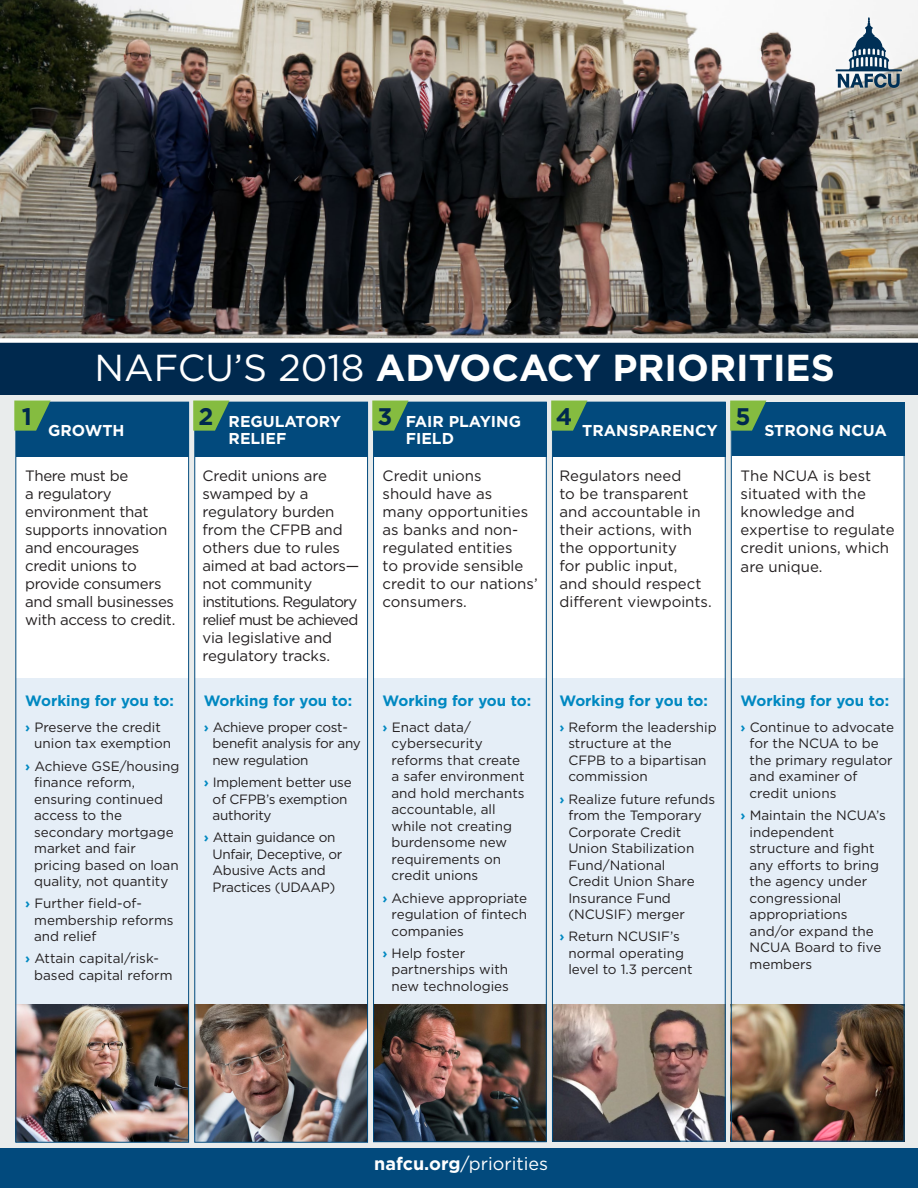
<style>
.page{position:relative;width:918px;height:1188px;background:#fff}
.page>*{position:absolute;margin:0;border:0;box-sizing:border-box;transform-origin:0 0}
.t1{font:700 37.5px "Gotham HTF";color:#fff}
.t2{font:700 24px "Gotham HTF";color:#00294e}
.t3{font:18px "Gotham HTF";color:#fff}
.t4{font:700 15.75px/16.5px "Gotham HTF";color:#fff}
.t5{font:15px/18px "Gotham HTF";letter-spacing:-.01em;color:#231f20}
.t6{font:700 15px "Gotham HTF";color:#0088c1}
.t7{font:13.5px/16.5px "Gotham HTF";color:#231f20}
.t8{font:13.5px/16.5px "Gotham HTF";letter-spacing:-.02em;color:#231f20}
.s1{font-weight:400}
.s2{font-weight:700;color:#0088c1}
.s3{font-weight:700}
</style>
<div class="page">
<div style="left:0;top:392px;width:918px;height:796px;background:#e9ecec"></div>
<img style="left:0;top:0;width:918px;height:338px">
<div style="left:827px;top:9px;width:83px;height:88px;background:#fff;opacity:.85"></div>
<svg style="left:836px;top:17px;width:66px;height:71px"></svg>
<div style="left:0;top:341px;width:918px;height:53px;background:#00294e"></div>
<div style="left:374px;top:439px;width:173px;height:703px;background:#fff"></div>
<div style="left:374px;top:402px;width:173px;height:54px;background:#024a7d"></div>
<div style="left:374px;top:678px;width:173px;height:454px;background:#e5eef7"></div>
<img style="left:375px;top:1004px;width:170px;height:136px">
<div style="left:373px;top:402px;width:174px;height:740px;border:1px solid #024a7d"></div>
<svg style="left:372px;top:401px;width:37px;height:30px"></svg>
<div style="left:732px;top:435px;width:172px;height:706px;background:#fff"></div>
<div style="left:732px;top:402px;width:172px;height:54px;background:#024a7d"></div>
<div style="left:732px;top:678px;width:172px;height:453px;background:#e5eef7"></div>
<img style="left:733px;top:1004px;width:169px;height:136px">
<div style="left:731px;top:403px;width:173px;height:739px;border:1px solid #024a7d"></div>
<svg style="left:730px;top:401px;width:36px;height:30px"></svg>
<div style="left:16px;top:435px;width:173px;height:707px;background:#fff"></div>
<div style="left:16px;top:402px;width:173px;height:54px;background:#024a7d"></div>
<div style="left:16px;top:678px;width:173px;height:454px;background:#e5eef7"></div>
<img style="left:17px;top:1004px;width:170px;height:137px">
<div style="left:15px;top:402px;width:174px;height:741px;border:1px solid #024a7d"></div>
<svg style="left:14px;top:401px;width:37px;height:30px"></svg>
<div style="left:553px;top:439px;width:173px;height:702px;background:#fff"></div>
<div style="left:553px;top:402px;width:173px;height:54px;background:#024a7d"></div>
<div style="left:553px;top:678px;width:173px;height:453px;background:#e5eef7"></div>
<img style="left:554px;top:1004px;width:170px;height:136px">
<div style="left:552px;top:402px;width:174px;height:740px;border:1px solid #024a7d"></div>
<svg style="left:551px;top:401px;width:36px;height:30px"></svg>
<div style="left:195px;top:439px;width:173px;height:700px;background:#fff"></div>
<div style="left:195px;top:402px;width:173px;height:54px;background:#024a7d"></div>
<div style="left:195px;top:678px;width:173px;height:452px;background:#e5eef7"></div>
<img style="left:196px;top:1004px;width:170px;height:137px">
<div style="left:194px;top:402px;width:174px;height:741px;border:1px solid #024a7d"></div>
<svg style="left:193px;top:401px;width:37px;height:30px"></svg>
<div style="left:0;top:1149px;width:918px;height:39px;background:#024a7d"></div>
<div style="left:0;top:338px;width:918px;height:5px;background:#fff"></div>
<p class="t1" style="left:95px;top:346px;width:742px"><span class="s1">NAFCU’S 2018</span> ADVOCACY PRIORITIES</p>
<p class="t4" style="left:406px;top:413px;width:117px">FAIR PLAYING<br>FIELD</p>
<p class="t5" style="left:383px;top:466px;width:157px">Credit unions<br>should have as<br>many opportunities as banks and non&shy;regulated entities<br>to provide sensible credit to our nations’ consumers.</p>
<p class="t2" style="left:198px;top:402px;width:16px">2</p>
<p class="t2" style="left:22px;top:402px;width:12px">1</p>
<p class="t4" style="left:229px;top:413px;width:114px">REGULATORY</p>
<p class="t2" style="left:556px;top:402px;width:18px">4</p>
<p class="t4" style="left:229px;top:430px;width:59px">RELIEF</p>
<p class="t2" style="left:378px;top:402px;width:16px">3</p>
<p class="t2" style="left:735px;top:402px;width:17px">5</p>
<p class="t4" style="left:48px;top:421px;width:78px">GROWTH</p>
<p class="t5" style="left:25px;top:466px;width:152px">There must be<br>a regulatory environment that supports innovation and encourages credit unions to provide consumers and small businesses with access to credit.</p>
<p class="t4" style="left:582px;top:421px;width:137px">TRANSPARENCY</p>
<p class="t5" style="left:559px;top:466px;width:154px">Regulators need<br>to be transparent and accountable in their actions, with the opportunity<br>for public input,<br>and should respect different viewpoints.</p>
<p class="t4" style="left:764px;top:421px;width:124px">STRONG NCUA</p>
<p class="t5" style="left:741px;top:466px;width:155px">The NCUA is best situated with the knowledge and expertise to regulate credit unions, which</p>
<p class="t5" style="left:741px;top:558px;width:83px">are unique.</p>
<p class="t5" style="left:203px;top:466px;width:158px">Credit unions are swamped by a regulatory burden from the CFPB and others due to rules aimed at bad actors— not community institutions. Regulatory relief must be achieved via legislative and regulatory tracks.</p>
<p class="t6" style="left:25px;top:692px;width:150px">Working for you to:</p>
<p class="t7" style="left:34px;top:719px;width:139px;text-indent:-9px"><span class="s2">›</span> Preserve the credit union tax exemption</p>
<p class="t7" style="left:34px;top:757px;width:147px;text-indent:-9px"><span class="s2">›</span> Achieve GSE/housing finance reform, ensuring continued access to the secondary mortgage market and fair pricing based on loan quality, not quantity</p>
<p class="t7" style="left:34px;top:895px;width:141px;text-indent:-9px"><span class="s2">›</span> Further field-of&shy;membership reforms and relief</p>
<p class="t7" style="left:34px;top:950px;width:140px;text-indent:-9px"><span class="s2">›</span> Attain capital/risk&shy;based capital reform</p>
<p class="t6" style="left:204px;top:692px;width:150px">Working for you to:</p>
<p class="t8" style="left:213px;top:719px;width:150px;text-indent:-9px"><span class="s2">›</span> Achieve proper cost&shy;benefit analysis for any new regulation</p>
<p class="t8" style="left:213px;top:774px;width:141px;text-indent:-9px"><span class="s2">›</span> Implement better use of CFPB’s exemption authority</p>
<p class="t8" style="left:213px;top:829px;width:131px;text-indent:-9px"><span class="s2">›</span> Attain guidance on<br>Unfair, Deceptive, or<br>Abusive Acts and<br>Practices (UDAAP)</p>
<p class="t6" style="left:383px;top:692px;width:150px">Working for you to:</p>
<p class="t7" style="left:392px;top:719px;width:135px;text-indent:-9px"><span class="s2">›</span> Enact data/ cybersecurity reforms that create a safer environment and hold merchants accountable, all while not creating burdensome new requirements on credit unions</p>
<p class="t7" style="left:392px;top:889px;width:137px;text-align:justify;text-indent:-9px"><span class="s2">›</span> Achieve appropriate regulation of fintech companies</p>
<p class="t7" style="left:392px;top:944px;width:119px;text-indent:-9px"><span class="s2">›</span> Help foster partnerships with new technologies</p>
<p class="t6" style="left:559px;top:692px;width:150px">Working for you to:</p>
<p class="t7" style="left:568px;top:719px;width:150px;text-indent:-9px"><span class="s2">›</span> Reform the leadership structure at the<br>CFPB to a bipartisan commission</p>
<p class="t7" style="left:568px;top:790px;width:148px;text-indent:-9px"><span class="s2">›</span> Realize future refunds from the Temporary<br>Corporate Credit<br>Union Stabilization<br>Fund/National<br>Credit Union Share<br>Insurance Fund (NCUSIF) merger</p>
<p class="t7" style="left:568px;top:928px;width:126px;text-indent:-9px"><span class="s2">›</span> Return NCUSIF’s normal operating level to 1.3 percent</p>
<p class="t6" style="left:741px;top:692px;width:150px">Working for you to:</p>
<p class="t7" style="left:750px;top:719px;width:146px;text-indent:-9px"><span class="s2">›</span> Continue to advocate for the NCUA to be the primary regulator and examiner of credit unions</p>
<p class="t7" style="left:750px;top:807px;width:138px;text-indent:-9px"><span class="s2">›</span> Maintain the NCUA’s independent structure and fight any efforts to bring the agency under congressional appropriations and/or expand the<br>NCUA Board to five members</p>
<p class="t3" style="left:374px;top:1154px;width:175px"><span class="s3">nafcu.org</span>/priorities</p>
</div>
